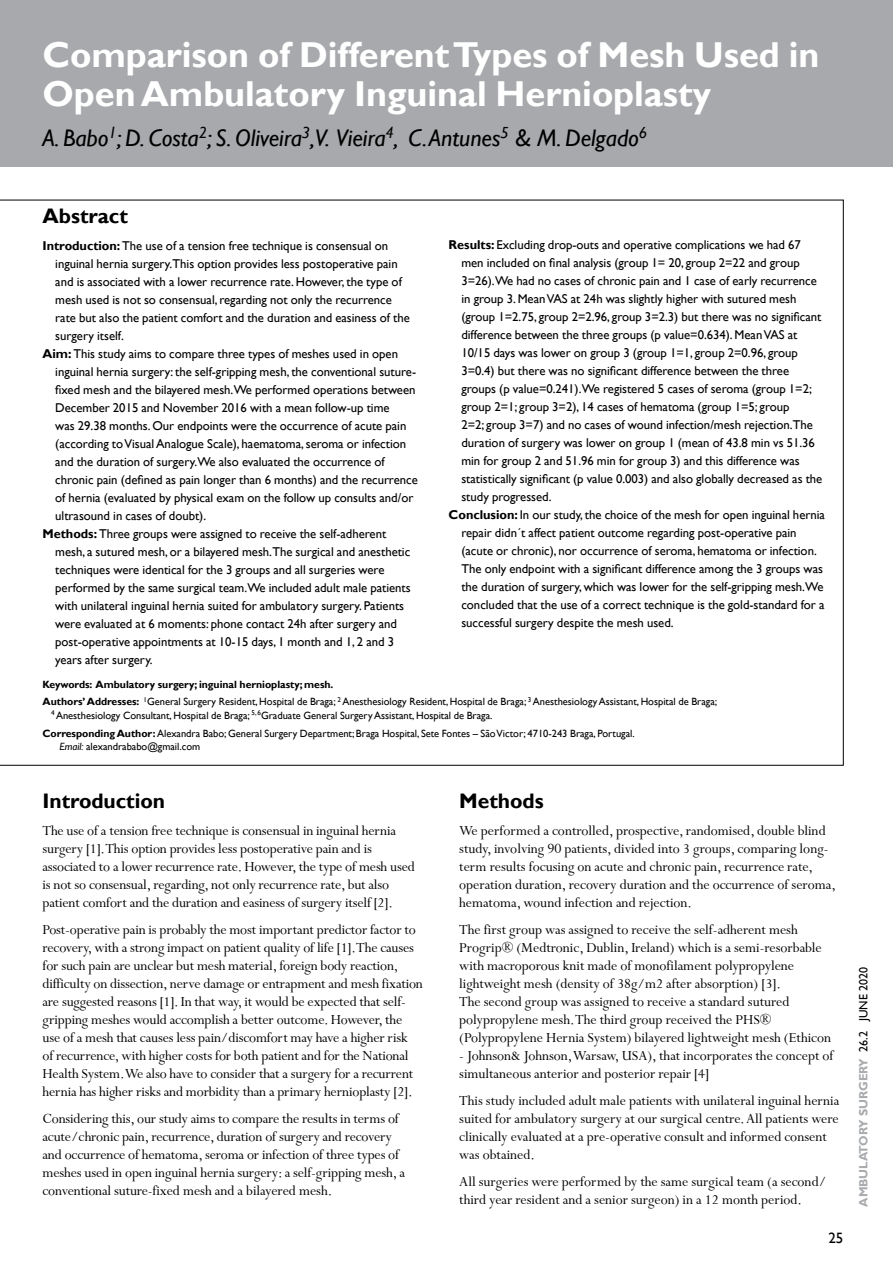
<style>
.page{position:relative;width:893px;height:1263px;background:#fff}
.page>*{position:absolute;margin:0;border:0;box-sizing:border-box;transform-origin:0 0}
.t1{font:700 36px/39px "Gill Sans";color:#fff}
.t2{font:italic 24px "Gill Sans";color:#000}
.t3{font:700 21px "Gill Sans";color:#000}
.t4{font:15.3px/18px "Perpetua";letter-spacing:-.01em;color:#000}
.t5{font:15px "Gill Sans";color:#000}
.t6{font:12.75px "Gill Sans";color:#000}
.t7{font:700 12px "Gill Sans";color:#a9abae}
.t8{font:10.5px/17.7px "Gill Sans";color:#000}
.s1{font-weight:700}
.s2{font-style:italic}
.s3{font-weight:400;color:#000}
</style>
<div class="page">
<div style="left:0;top:0;width:893px;height:167px;background:#a7a9ac"></div>
<svg style="left:0;top:200px;width:843px;height:565px"></svg>
<h1 class="t1" style="left:43px;top:37px;width:778px">Comparison of Different Types of Mesh Used in<br>Open Ambulatory Inguinal Hernioplasty</h1>
<h2 class="t2" style="left:43px;top:124px;width:606px">A. Babo<sup>1</sup>; D. Costa<sup>2</sup>; S. Oliveira<sup>3</sup>,V. Vieira<sup>4</sup>, C. Antunes<sup>5</sup> &amp; M. Delgado<sup>6</sup></h2>
<h3 class="t3" style="left:43px;top:204px;width:87px">Abstract</h3>
<p class="t6" style="left:43px;top:239px;width:347px"><span class="s1">Introduction:</span> The use of a tension free technique is consensual on</p>
<p class="t6" style="left:55px;top:257px;width:344px">inguinal hernia surgery.This option provides less postoperative pain</p>
<p class="t6" style="left:55px;top:275px;width:348px">and is associated with a lower recurrence rate. However, the type of</p>
<p class="t6" style="left:55px;top:293px;width:338px">mesh used is not so consensual, regarding not only the recurrence</p>
<p class="t6" style="left:55px;top:311px;width:356px">rate but also the patient comfort and the duration and easiness of the</p>
<p class="t6" style="left:55px;top:329px;width:70px">surgery itself.</p>
<p class="t6" style="left:43px;top:347px;width:357px"><span class="s1">Aim:</span> This study aims to compare three types of meshes used in open</p>
<p class="t6" style="left:55px;top:365px;width:362px">inguinal hernia surgery: the self-gripping mesh, the conventional suture-</p>
<p class="t6" style="left:55px;top:383px;width:362px">fixed mesh and the bilayered mesh.We performed operations between</p>
<p class="t6" style="left:55px;top:401px;width:336px">December 2015 and November 2016 with a mean follow-up time</p>
<p class="t6" style="left:55px;top:419px;width:353px">was 29.38 months. Our endpoints were the occurrence of acute pain</p>
<p class="t6" style="left:55px;top:437px;width:352px">(according to Visual Analogue Scale), haematoma, seroma or infection</p>
<p class="t6" style="left:55px;top:455px;width:331px">and the duration of surgery.We also evaluated the occurrence of</p>
<p class="t6" style="left:55px;top:473px;width:364px">chronic pain (defined as pain longer than 6 months) and the recurrence</p>
<p class="t6" style="left:55px;top:491px;width:360px">of hernia (evaluated by physical exam on the follow up consults and/or</p>
<p class="t6" style="left:55px;top:509px;width:152px">ultrasound in cases of doubt).</p>
<p class="t6" style="left:43px;top:527px;width:345px"><span class="s1">Methods:</span> Three groups were assigned to receive the self-adherent</p>
<p class="t6" style="left:55px;top:545px;width:357px">mesh, a sutured mesh, or a bilayered mesh.The surgical and anesthetic</p>
<p class="t6" style="left:55px;top:563px;width:331px">techniques were identical for the 3 groups and all surgeries were</p>
<p class="t6" style="left:55px;top:581px;width:357px">performed by the same surgical team.We included adult male patients</p>
<p class="t6" style="left:55px;top:599px;width:350px">with unilateral inguinal hernia suited for ambulatory surgery. Patients</p>
<p class="t6" style="left:55px;top:617px;width:343px">were evaluated at 6 moments: phone contact 24h after surgery and</p>
<p class="t6" style="left:55px;top:635px;width:340px">post-operative appointments at 10-15 days, 1 month and 1, 2 and 3</p>
<p class="t6" style="left:55px;top:653px;width:99px">years after surgery.</p>
<p class="t6" style="left:449px;top:237px;width:354px"><span class="s1">Results:</span> Excluding drop-outs and operative complications we had 67</p>
<p class="t6" style="left:461px;top:255px;width:340px">men included on final analysis (group 1= 20, group 2=22 and group</p>
<p class="t6" style="left:461px;top:273px;width:357px">3=26).We had no cases of chronic pain and 1 case of early recurrence</p>
<p class="t6" style="left:461px;top:291px;width:337px">in group 3. Mean VAS at 24h was slightly higher with sutured mesh</p>
<p class="t6" style="left:461px;top:309px;width:362px">(group 1=2.75, group 2=2.96, group 3=2.3) but there was no significant</p>
<p class="t6" style="left:461px;top:327px;width:338px">difference between the three groups (p value=0.634). Mean VAS at</p>
<p class="t6" style="left:461px;top:345px;width:338px">10/15 days was lower on group 3 (group 1=1, group 2=0.96, group</p>
<p class="t6" style="left:461px;top:363px;width:329px">3=0.4) but there was no significant difference between the three</p>
<p class="t6" style="left:461px;top:381px;width:352px">groups (p value=0.241).We registered 5 cases of seroma (group 1=2;</p>
<p class="t6" style="left:461px;top:399px;width:330px">group 2=1; group 3=2), 14 cases of hematoma (group 1=5; group</p>
<p class="t6" style="left:461px;top:417px;width:353px">2=2; group 3=7) and no cases of wound infection/mesh rejection.The</p>
<p class="t6" style="left:461px;top:435px;width:355px">duration of surgery was lower on group 1 (mean of 43.8 min vs 51.36</p>
<p class="t6" style="left:461px;top:453px;width:340px">min for group 2 and 51.96 min for group 3) and this difference was</p>
<p class="t6" style="left:461px;top:471px;width:362px">statistically significant (p value 0.003) and also globally decreased as the</p>
<p class="t6" style="left:461px;top:489px;width:92px">study progressed.</p>
<p class="t6" style="left:449px;top:507px;width:378px"><span class="s1">Conclusion:</span> In our study, the choice of the mesh for open inguinal hernia</p>
<p class="t6" style="left:461px;top:525px;width:337px">repair didn´t affect patient outcome regarding post-operative pain</p>
<p class="t6" style="left:461px;top:543px;width:357px">(acute or chronic), nor occurrence of seroma, hematoma or infection.</p>
<p class="t6" style="left:461px;top:561px;width:363px">The only endpoint with a significant difference among the 3 groups was</p>
<p class="t6" style="left:461px;top:579px;width:364px">the duration of surgery, which was lower for the self-gripping mesh.We</p>
<p class="t6" style="left:461px;top:597px;width:365px">concluded that the use of a correct technique is the gold-standard for a</p>
<p class="t6" style="left:461px;top:615px;width:214px">successful surgery despite the mesh used.</p>
<p class="t8" style="left:43px;top:675px;width:676px"><span class="s1">Keywords: Ambulatory surgery; inguinal hernioplasty; mesh.<br>Authors’ Addresses:</span> <sup>1</sup>General Surgery Resident, Hospital de Braga; <sup>2</sup> Anesthesiology Resident, Hospital de Braga; <sup>3</sup> Anesthesiology Assistant, Hospital de Braga;</p>
<p class="t8" style="left:43px;top:707px;width:594px;text-indent:8px"><sup>4</sup> Anesthesiology Consultant, Hospital de Braga; <sup>5,</sup> <sup>6</sup>Graduate General Surgery Assistant, Hospital de Braga.<br><span class="s1">Corresponding Author:</span> Alexandra Babo; General Surgery Department; Braga Hospital, Sete Fontes – São Victor; 4710-243 Braga, Portugal.</p>
<p class="t8" style="left:60px;top:738px;width:142px"><span class="s2">Email:</span> alexandrababo@gmail.com</p>
<h3 class="t3" style="left:43px;top:788px;width:124px">Introduction</h3>
<p class="t4" style="left:43px;top:822px;width:374px">The use of a tension free technique is consensual in inguinal hernia surgery [1]. This option provides less postoperative pain and is associated to a lower recurrence rate. However, the type of mesh used is not so consensual, regarding, not only recurrence rate, but also patient comfort and the duration and easiness of surgery itself [2].</p>
<p class="t4" style="left:43px;top:921px;width:382px">Post-operative pain is probably the most important predictor factor to recovery, with a strong impact on patient quality of life [1]. The causes for such pain are unclear but mesh material, foreign body reaction, difficulty on dissection, nerve damage or entrapment and mesh fixation are suggested reasons [1]. In that way, it would be expected that self&shy;gripping meshes would accomplish a better outcome. However, the use of a mesh that causes less pain/discomfort may have a higher risk<br>of recurrence, with higher costs for both patient and for the National Health System. We also have to consider that a surgery for a recurrent hernia has higher risks and morbidity than a primary hernioplasty [2].</p>
<p class="t4" style="left:43px;top:1110px;width:364px">Considering this, our study aims to compare the results in terms of acute/chronic pain, recurrence, duration of surgery and recovery and occurrence of hematoma, seroma or infection of three types of meshes used in open inguinal hernia surgery: a self-gripping mesh, a conventional suture-fixed mesh and a bilayered mesh.</p>
<h3 class="t3" style="left:459px;top:788px;width:86px">Methods</h3>
<p class="t4" style="left:459px;top:822px;width:378px">We performed a controlled, prospective, randomised, double blind study, involving 90 patients, divided into 3 groups, comparing long&shy;term results focusing on acute and chronic pain, recurrence rate, operation duration, recovery duration and the occurrence of seroma, hematoma, wound infection and rejection.</p>
<p class="t4" style="left:459px;top:921px;width:373px">The first group was assigned to receive the self-adherent mesh Progrip® (Medtronic, Dublin, Ireland) which is a semi-resorbable with macroporous knit made of monofilament polypropylene lightweight mesh (density of 38g/m2 after absorption) [3].<br>The second group was assigned to receive a standard sutured polypropylene mesh. The third group received the PHS® (Polypropylene Hernia System) bilayered lightweight mesh (Ethicon</p>
<p class="t4" style="left:459px;top:1047px;width:376px">- Johnson&amp; Johnson, Warsaw, USA), that incorporates the concept of simultaneous anterior and posterior repair [4]</p>
<p class="t4" style="left:459px;top:1092px;width:382px">This study included adult male patients with unilateral inguinal hernia suited for ambulatory surgery at our surgical centre. All patients were clinically evaluated at a pre-operative consult and informed consent was obtained.</p>
<p class="t4" style="left:459px;top:1173px;width:369px">All surgeries were performed by the same surgical team (a second/ third year resident and a senior surgeon) in a 12 month period.</p>
<p class="t5" style="left:828px;top:1229px;width:16px">25</p>
<p class="t7" style="left:856px;top:1207px;width:241px;rotate:-90deg">AMBULATORY SURGERY <span class="s3">26.2 JUNE 2020</span></p>
</div>
